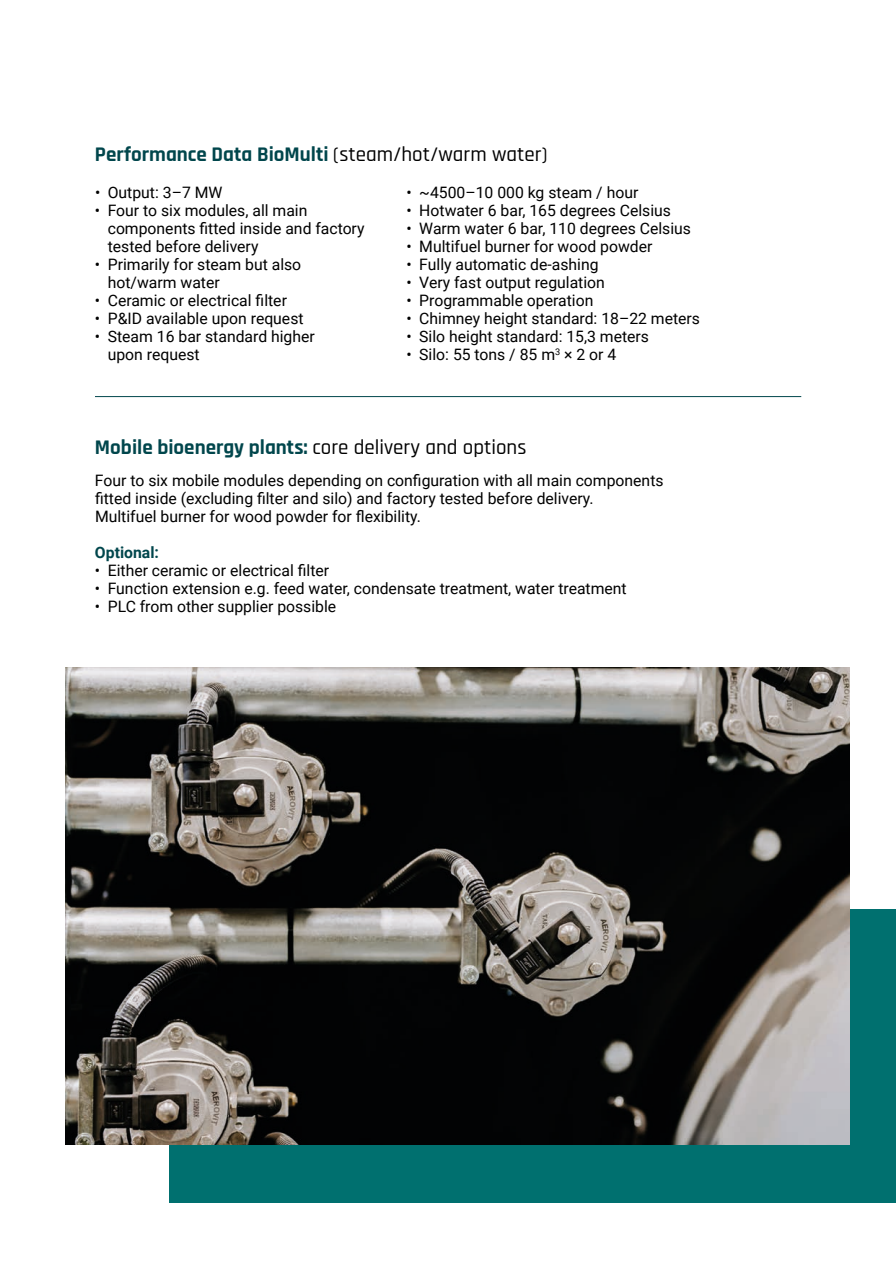
<style>
.page{position:relative;width:896px;height:1265px;background:#fff}
.page>*{position:absolute;margin:0;border:0;box-sizing:border-box;transform-origin:0 0}
.t1{font:700 21px "Rajdhani";color:#00464c}
.t2{font:15.75px/18px "Roboto";color:#000}
.t3{font:700 15.75px "Roboto";color:#00464c}
.s1{font-weight:500;color:#000}
</style>
<div class="page">
<div style="left:169px;top:910px;width:726px;height:293px;background:#00706f"></div>
<img style="left:65px;top:667px;width:784px;height:477px">
<hr style="left:95px;top:396px;width:706px;height:1px;background:#00464c">
<h1 class="t1" style="left:95px;top:141px;width:454px">Performance Data BioMulti <span class="s1">(steam/hot/warm water)</span></h1>
<p class="t2" style="left:95px;top:183px;width:129px">• Output: 3–7 MW</p>
<p class="t2" style="left:108px;top:201px;width:258px;text-indent:-13px">• Four to six modules, all main components fitted inside and factory tested before delivery</p>
<p class="t2" style="left:108px;top:255px;width:195px;text-indent:-13px">• Primarily for steam but also hot/warm water</p>
<p class="t2" style="left:95px;top:291px;width:193px">• Ceramic or electrical filter</p>
<p class="t2" style="left:95px;top:309px;width:210px">• P&amp;ID available upon request</p>
<p class="t2" style="left:108px;top:327px;width:208px;text-indent:-13px">• Steam 16 bar standard higher upon request</p>
<p class="t2" style="left:406px;top:183px;width:233px">• ~4500–10 000 kg steam / hour</p>
<p class="t2" style="left:406px;top:201px;width:266px">• Hotwater 6 bar, 165 degrees Celsius</p>
<p class="t2" style="left:406px;top:219px;width:286px">• Warm water 6 bar, 110 degrees Celsius</p>
<p class="t2" style="left:406px;top:237px;width:247px">• Multifuel burner for wood powder</p>
<p class="t2" style="left:406px;top:255px;width:193px">• Fully automatic de-ashing</p>
<p class="t2" style="left:406px;top:273px;width:200px">• Very fast output regulation</p>
<p class="t2" style="left:406px;top:291px;width:188px">• Programmable operation</p>
<p class="t2" style="left:406px;top:309px;width:295px">• Chimney height standard: 18–22 meters</p>
<p class="t2" style="left:406px;top:327px;width:244px">• Silo height standard: 15,3 meters</p>
<p class="t2" style="left:406px;top:345px;width:211px">• Silo: 55 tons / 85 m<sup>3</sup> × 2 or 4</p>
<h1 class="t1" style="left:95px;top:434px;width:433px">Mobile bioenergy plants: <span class="s1">core delivery and options</span></h1>
<p class="t2" style="left:95px;top:471px;width:570px">Four to six mobile modules depending on configuration with all main components fitted inside (excluding filter and silo) and factory tested before delivery.<br>Multifuel burner for wood powder for flexibility.</p>
<p class="t3" style="left:95px;top:541px;width:66px">Optional:</p>
<p class="t2" style="left:95px;top:561px;width:236px">• Either ceramic or electrical filter</p>
<p class="t2" style="left:95px;top:579px;width:533px">• Function extension e.g. feed water, condensate treatment, water treatment</p>
<p class="t2" style="left:95px;top:597px;width:243px">• PLC from other supplier possible</p>
</div>
